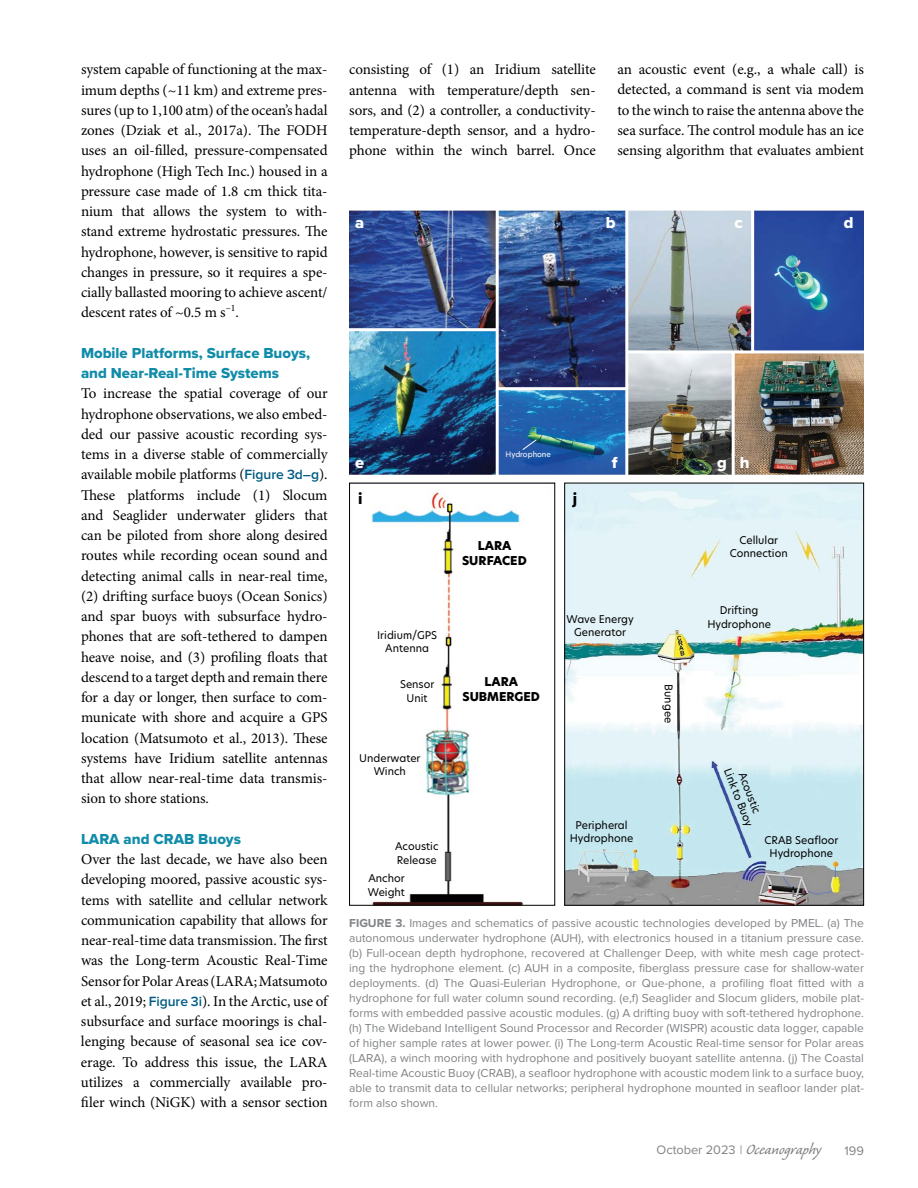
<style>
.page{position:relative;width:918px;height:1188px;background:#fff}
.page>*{position:absolute;margin:0;border:0;box-sizing:border-box;transform-origin:0 0}
.t1{font:16.5px "Proxima Nova Extrabld";color:#fff}
.t2{font:16.5px "Proxima Nova Extrabld";color:#000}
.t3{font:15px/20.2px "Minion Pro";letter-spacing:-.005em;color:#000;text-align:justify}
.t4{font:15px/20.2px "Proxima Nova Extrabld";color:#118ca8}
.t5{font:12.75px "Proxima Nova";color:#808285}
.t6{font:12px/15px "Proxima Nova";color:#808285;text-align:justify}
.t7{font:800 12px/15px "New Hero";color:#000;text-align:center}
.t8{font:10.5px/13.5px "New Hero";color:#000;text-align:center}
.t9{font:7.5px "New Hero";color:#fff}
.s1{font-family:"Proxima Nova";font-weight:600;font-size:13.8px;color:#005c83}
.s2{font-weight:700}
.s3{font-family:"Caliban Std";font-size:18.75px}
</style>
<div class="page">
<img style="left:566px;top:485px;width:296px;height:419px">
<div style="left:564px;top:483px;width:300px;height:423px;border:1px solid #000"></div>
<img style="left:371px;top:491px;width:153px;height:413px">
<div style="left:349px;top:483px;width:206px;height:423px;border:1px solid #000"></div>
<img style="left:349px;top:210px;width:515px;height:264px">
<hr style="left:348px;top:328px;width:149px;height:3px;background:#fff">
<hr style="left:497px;top:387px;width:129px;height:3px;background:#fff">
<hr style="left:627px;top:350px;width:238px;height:3px;background:#fff">
<hr style="left:496px;top:204px;width:3px;height:272px;background:#fff">
<hr style="left:625px;top:204px;width:3px;height:272px;background:#fff">
<hr style="left:732px;top:353px;width:3px;height:123px;background:#fff">
<hr style="left:751px;top:209px;width:3px;height:144px;background:#fff">
<svg style="left:522px;top:439px;width:15px;height:11px"></svg>
<p class="t3" style="left:81px;top:59px;width:248px">system capable of functioning at the max&shy;imum depths (~11 km) and extreme pres&shy;sures (up to 1,100 atm) of the ocean’s hadal zones (Dziak et al., 2017a). The FODH uses an oil-filled, pressure-compensated hydrophone (High Tech Inc.) housed in a pressure case made of 1.8 cm thick tita&shy;nium that allows the system to with&shy;stand extreme hydrostatic pressures. The hydrophone, however, is sensitive to rapid changes in pressure, so it requires a spe&shy;cially ballasted mooring to achieve ascent/ descent rates of ~0.5 m s<sup>–1</sup>.</p>
<p class="t4" style="left:81px;top:342px;width:231px">Mobile Platforms, Surface Buoys, and Near-Real-Time Systems</p>
<p class="t3" style="left:81px;top:383px;width:248px">To increase the spatial coverage of our hydrophone observations, we also embed&shy;ded our passive acoustic recording sys&shy;tems in a diverse stable of commercially available mobile platforms (<span class="s1">Figure 3d–g</span>).<br>These platforms include (1) Slocum and Seaglider underwater gliders that can be piloted from shore along desired routes while recording ocean sound and detecting animal calls in near-real time, (2) drifting surface buoys (Ocean Sonics) and spar buoys with subsurface hydro&shy;phones that are soft-tethered to dampen heave noise, and (3) profiling floats that descend to a target depth and remain there for a day or longer, then surface to com&shy;municate with shore and acquire a GPS location (Matsumoto et al., 2013). These systems have Iridium satellite antennas that allow near-real-time data transmis&shy;sion to shore stations.</p>
<p class="t4" style="left:81px;top:828px;width:162px">LARA and CRAB Buoys</p>
<p class="t3" style="left:81px;top:849px;width:248px">Over the last decade, we have also been developing moored, passive acoustic sys&shy;tems with satellite and cellular network communication capability that allows for near-real-time data transmission. The first was the Long-term Acoustic Real-Time Sensor for Polar Areas (LARA; Matsumoto et al., 2019; <span class="s1">Figure 3i</span>). In the Arctic, use of subsurface and surface moorings is chal&shy;lenging because of seasonal sea ice cov&shy;erage. To address this issue, the LARA utilizes a commercially available pro&shy;filer winch (NiGK) with a sensor section</p>
<p class="t3" style="left:349px;top:59px;width:248px">consisting of (1) an Iridium satellite antenna with temperature/depth sen&shy;sors, and (2) a controller, a conductivity&shy;temperature-depth sensor, and a hydro&shy;phone within the winch barrel. Once</p>
<p class="t3" style="left:617px;top:59px;width:248px">an acoustic event (e.g., a whale call) is detected, a command is sent via modem to the winch to raise the antenna above the sea surface. The control module has an ice sensing algorithm that evaluates ambient</p>
<p class="t1" style="left:355px;top:210px;width:11px">a</p>
<p class="t1" style="left:606px;top:210px;width:11px">b</p>
<p class="t1" style="left:734px;top:210px;width:10px">c</p>
<p class="t1" style="left:844px;top:210px;width:11px">d</p>
<p class="t9" style="left:506px;top:449px;width:47px">Hydrophone</p>
<p class="t1" style="left:355px;top:450px;width:11px">e</p>
<p class="t1" style="left:612px;top:450px;width:7px">f</p>
<p class="t1" style="left:717px;top:450px;width:34px">g h</p>
<p class="t2" style="left:358px;top:486px;width:6px">i</p>
<p class="t2" style="left:573px;top:486px;width:6px">j</p>
<p class="t7" style="left:462px;top:539px;width:66px">LARA<br>SURFACED</p>
<p class="t8" style="left:377px;top:628px;width:61px">Iridium/GPS<br>Antenna</p>
<p class="t8" style="left:400px;top:677px;width:36px">Sensor<br>Unit</p>
<p class="t8" style="left:359px;top:751px;width:63px">Underwater<br>Winch</p>
<p class="t7" style="left:462px;top:675px;width:79px">LARA<br>SUBMERGED</p>
<p class="t8" style="left:395px;top:839px;width:45px;text-align:left">Acoustic<br>Release</p>
<p class="t8" style="left:368px;top:871px;width:39px;text-align:left">Anchor<br>Weight</p>
<p class="t8" style="left:567px;top:612px;width:69px">Wave Energy<br>Generator</p>
<p class="t8" style="left:570px;top:818px;width:65px">Peripheral<br>Hydrophone</p>
<p class="t8" style="left:675px;top:684px;width:40px;rotate:90deg">Bungee</p>
<p class="t8" style="left:730px;top:533px;width:59px">Cellular<br>Connection</p>
<p class="t8" style="left:707px;top:604px;width:65px">Drifting<br>Hydrophone</p>
<p class="t8" style="left:744px;top:762px;width:64px;line-height:12px;rotate:69deg">Acoustic<br>Link to Buoy</p>
<p class="t8" style="left:765px;top:833px;width:75px">CRAB Seafloor<br>Hydrophone</p>
<p class="t6" style="left:349px;top:916px;width:516px"><span class="s2">FIGURE 3.</span> Images and schematics of passive acoustic technologies developed by PMEL. (a) The autonomous underwater hydrophone (AUH), with electronics housed in a titanium pressure case. (b) Full-ocean depth hydrophone, recovered at Challenger Deep, with white mesh cage protect&shy;ing the hydrophone element. (c) AUH in a composite, fiberglass pressure case for shallow-water deployments. (d) The Quasi-Eulerian Hydrophone, or Que-phone, a profiling float fitted with a hydrophone for full water column sound recording. (e,f) Seaglider and Slocum gliders, mobile plat&shy;forms with embedded passive acoustic modules. (g) A drifting buoy with soft-tethered hydrophone. (h) The Wideband Intelligent Sound Processor and Recorder (WISPR) acoustic data logger, capable of higher sample rates at lower power. (i) The Long-term Acoustic Real-time sensor for Polar areas (LARA), a winch mooring with hydrophone and positively buoyant satellite antenna. (j) The Coastal Real-time Acoustic Buoy (CRAB), a seafloor hydrophone with acoustic modem link to a surface buoy, able to transmit data to cellular networks; peripheral hydrophone mounted in seafloor lander plat&shy;form also shown.</p>
<p class="t5" style="left:657px;top:1143px;width:209px">October 2023 | <span class="s3">Oceanography</span> 199</p>
</div>
